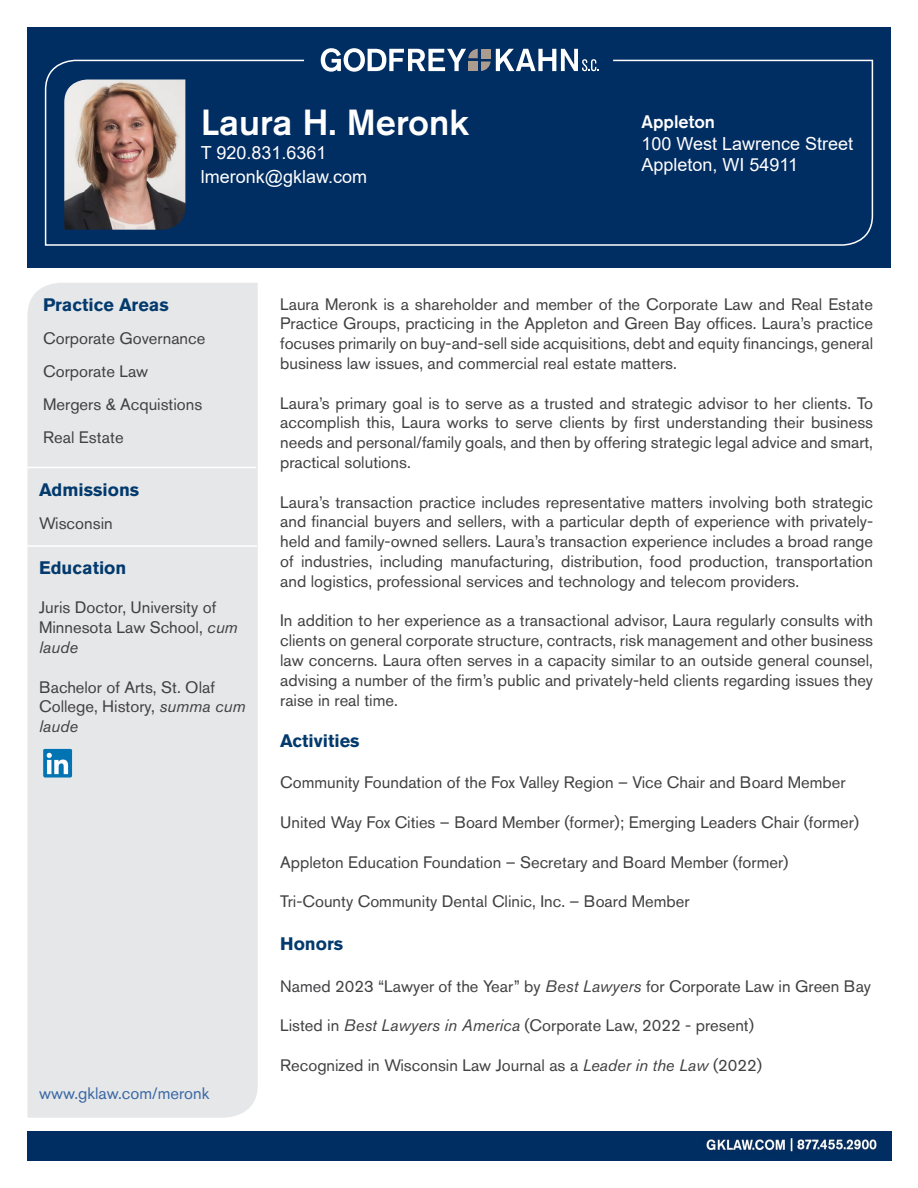
<style>
.page{position:relative;width:918px;height:1188px;background:#fff}
.page>*{position:absolute;margin:0;border:0;box-sizing:border-box;transform-origin:0 0}
.t1{font:500 36px "Akzidenz Grotesk Std";color:#fff}
.t2{font:18px/24px "Arial";color:#fff}
.t3{font:700 18px "Akzidenz Grotesk Std";color:#033a6d}
.t4{font:500 18px "Akzidenz Grotesk Std";color:#fff}
.t5{font:16.5px/19.8px "Akzidenz Grotesk Std";color:#414042;text-align:justify}
.t6{font:16.5px "Akzidenz Grotesk Std";color:#3a68a5}
.s1{font-style:italic}
</style>
<div class="page">
<div style="left:27px;top:27px;width:864px;height:241px;background:#002d62"></div>
<svg style="left:321px;top:48px;width:257px;height:11px"></svg>
<svg style="left:44px;top:59px;width:830px;height:187px"></svg>
<img style="left:64px;top:80px;width:121px;height:150px">
<div style="left:27px;top:283px;width:231px;height:835px;background:#e6e7e8"></div>
<hr style="left:14px;top:467px;width:242px;height:1px;background:#fff">
<hr style="left:15px;top:545px;width:242px;height:2px;background:#fff">
<img style="left:43px;top:749px;width:29px;height:29px">
<div style="left:28px;top:1132px;width:864px;height:29px;background:#002e62"></div>
<h1 class="t1" style="left:201px;top:100px;width:270px">Laura H. Meronk</h1>
<p class="t2" style="left:201px;top:140px;width:168px">T 920.831.6361 lmeronk@gklaw.com</p>
<p class="t4" style="left:642px;top:111px;width:75px">Appleton</p>
<p class="t2" style="left:642px;top:133px;width:213px;line-height:21.6px">100 West Lawrence Street<br>Appleton, WI 54911</p>
<p class="t3" style="left:43px;top:295px;width:127px">Practice Areas</p>
<p class="t5" style="left:43px;top:322px;width:164px;line-height:33px;text-align:left">Corporate Governance<br>Corporate Law<br>Mergers &amp; Acquistions<br>Real Estate</p>
<p class="t3" style="left:39px;top:480px;width:102px">Admissions</p>
<p class="t5" style="left:39px;top:514px;width:75px">Wisconsin</p>
<p class="t3" style="left:39px;top:557px;width:89px">Education</p>
<p class="t5" style="left:39px;top:598px;width:200px;text-align:left">Juris Doctor, University of<br>Minnesota Law School, <span class="s1">cum laude</span></p>
<p class="t5" style="left:39px;top:677px;width:208px;text-align:left">Bachelor of Arts, St. Olaf<br>College, History, <span class="s1">summa cum laude</span></p>
<p class="t6" style="left:39px;top:1084px;width:172px">www.gklaw.com/meronk</p>
<p class="t5" style="left:280px;top:294px;width:594px">Laura Meronk is a shareholder and member of the Corporate Law and Real Estate Practice Groups, practicing in the Appleton and Green Bay offices. Laura’s practice focuses primarily on buy-and-sell side acquisitions, debt and equity financings, general business law issues, and commercial real estate matters.</p>
<p class="t5" style="left:280px;top:393px;width:595px">Laura’s primary goal is to serve as a trusted and strategic advisor to her clients. To accomplish this, Laura works to serve clients by first understanding their business needs and personal/family goals, and then by offering strategic legal advice and smart, practical solutions.</p>
<p class="t5" style="left:280px;top:492px;width:595px">Laura’s transaction practice includes representative matters involving both strategic and financial buyers and sellers, with a particular depth of experience with privately&shy;held and family-owned sellers. Laura’s transaction experience includes a broad range of industries, including manufacturing, distribution, food production, transportation and logistics, professional services and technology and telecom providers.</p>
<p class="t5" style="left:280px;top:611px;width:595px">In addition to her experience as a transactional advisor, Laura regularly consults with clients on general corporate structure, contracts, risk management and other business law concerns. Laura often serves in a capacity similar to an outside general counsel, advising a number of the firm’s public and privately-held clients regarding issues they raise in real time.</p>
<p class="t3" style="left:280px;top:730px;width:81px">Activities</p>
<p class="t5" style="left:280px;top:773px;width:567px">Community Foundation of the Fox Valley Region – Vice Chair and Board Member</p>
<p class="t5" style="left:280px;top:812px;width:581px">United Way Fox Cities – Board Member (former); Emerging Leaders Chair (former)</p>
<p class="t5" style="left:280px;top:852px;width:510px">Appleton Education Foundation – Secretary and Board Member (former)</p>
<p class="t5" style="left:280px;top:891px;width:411px">Tri-County Community Dental Clinic, Inc. – Board Member</p>
<p class="t3" style="left:280px;top:934px;width:65px">Honors</p>
<p class="t5" style="left:280px;top:976px;width:592px">Named 2023 “Lawyer of the Year” by <span class="s1">Best Lawyers</span> for Corporate Law in Green Bay</p>
<p class="t5" style="left:280px;top:1016px;width:475px">Listed in <span class="s1">Best Lawyers in America</span> (Corporate Law, 2022 - present)</p>
<p class="t5" style="left:280px;top:1055px;width:483px">Recognized in Wisconsin Law Journal as a <span class="s1">Leader in the Law</span> (2022)</p>
</div>
